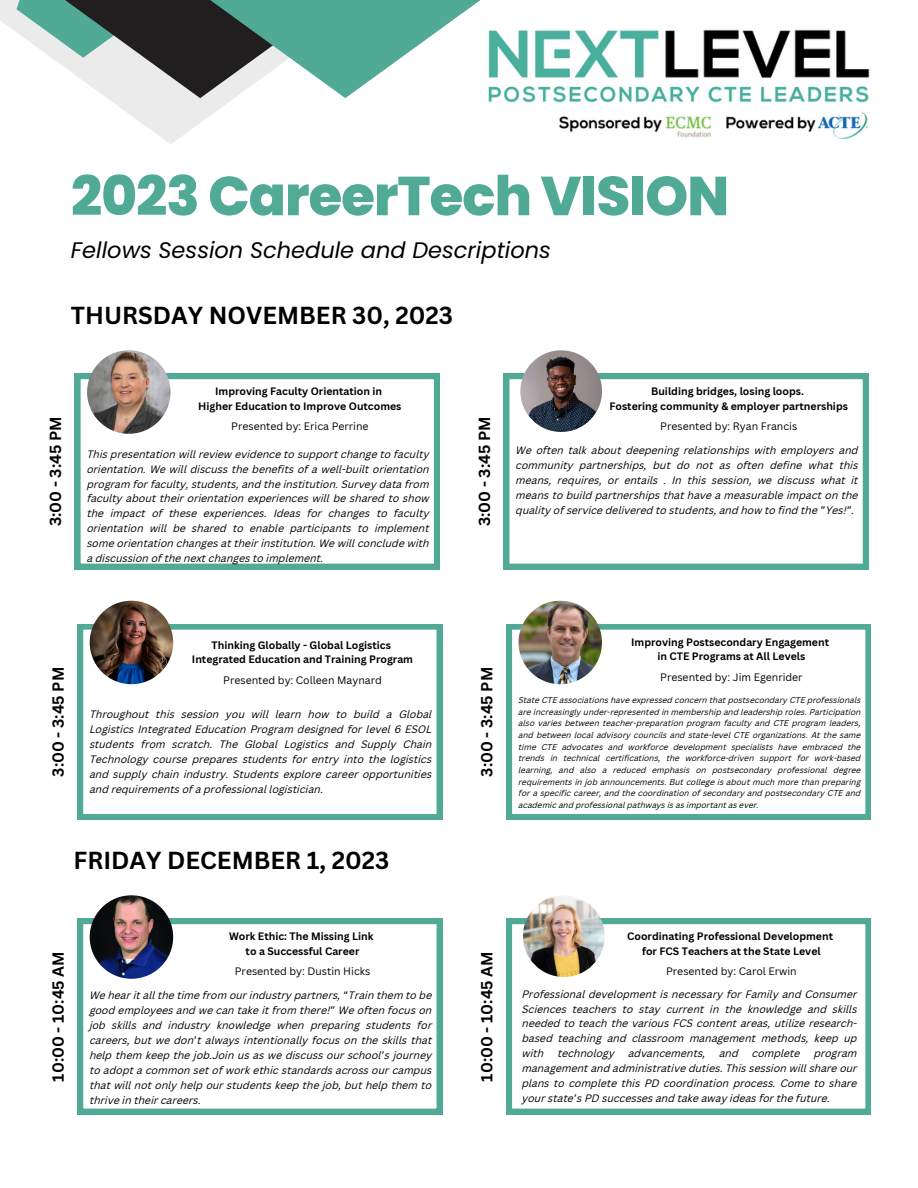
<style>
.page{position:relative;width:918px;height:1188px;background:#fff}
.page>*{position:absolute;margin:0;border:0;box-sizing:border-box;transform-origin:0 0}
.t1{font:800 54.75px "Poppins";letter-spacing:-.02em;color:#50aa95}
.t2{font:700 24px "Canva Sans";color:#000}
.t3{font:italic 22.5px "Poppins";color:#000}
.t4{font:700 15.6px "Canva Sans";color:#000}
.t5{font:italic 10.5px/14.9px "Canva Sans";color:#000;text-align:justify}
.t6{font:700 10.5px "Canva Sans";color:#000}
.t7{font:10.5px "Canva Sans";color:#000}
.t8{font:italic 8.25px/11.7px "Canva Sans";color:#000;text-align:justify}
.s1{font-family:"Noto Sans Gurmukhi";font-style:normal}
</style>
<div class="page">
<svg style="left:108px;top:98px;width:126px;height:46px;fill:#ececec"></svg>
<svg style="left:0;top:0;width:101px;height:93px"></svg>
<svg style="left:101px;top:0;width:380px;height:98px"></svg>
<img style="left:488px;top:29px;width:382px;height:110px">
<svg style="left:75px;top:374px;width:364px;height:195px"></svg>
<img style="left:87px;top:350px;width:84px;height:84px;border-radius:50%">
<svg style="left:78px;top:624px;width:364px;height:196px"></svg>
<img style="left:90px;top:601px;width:83px;height:83px;border-radius:50%">
<svg style="left:506px;top:624px;width:365px;height:196px"></svg>
<img style="left:519px;top:601px;width:83px;height:83px;border-radius:50%">
<svg style="left:504px;top:374px;width:364px;height:195px"></svg>
<img style="left:520px;top:350px;width:82px;height:82px;border-radius:50%">
<svg style="left:78px;top:919px;width:364px;height:195px"></svg>
<img style="left:90px;top:895px;width:83px;height:84px;border-radius:50%">
<svg style="left:506px;top:919px;width:365px;height:195px"></svg>
<img style="left:523px;top:895px;width:82px;height:82px;border-radius:50%">
<p class="t1" style="left:71px;top:158px;width:660px">2023 CareerTech VISION</p>
<p class="t3" style="left:71px;top:234px;width:481px">Fellows Session Schedule and Descriptions</p>
<p class="t2" style="left:71px;top:298px;width:384px">THURSDAY NOVEMBER 30, 2023</p>
<p class="t4" style="left:44px;top:526px;width:111px;rotate:-90deg">3:00 - 3:45 PM</p>
<p class="t6" style="left:215px;top:384px;width:169px">Improving Faculty Orientation in</p>
<p class="t6" style="left:198px;top:399px;width:205px">Higher Education to Improve Outcomes</p>
<p class="t7" style="left:231px;top:419px;width:139px">Presented by: Erica Perrine</p>
<p class="t5" style="left:87px;top:448px;width:344px">This presentation will review evidence to support change to faculty orientation. We will discuss the benefits of a well-built orientation program for faculty, students, and the institution. Survey data from faculty about their orientation experiences will be shared to show the impact of these experiences. Ideas for changes to faculty orientation will be shared to enable participants to implement some orientation changes at their institution. We will conclude with a discussion of the next changes to implement.</p>
<p class="t4" style="left:473px;top:526px;width:111px;rotate:-90deg">3:00 - 3:45 PM</p>
<p class="t6" style="left:651px;top:384px;width:154px">Building bridges, losing loops.</p>
<p class="t6" style="left:609px;top:399px;width:240px">Fostering community &amp; employer partnerships</p>
<p class="t7" style="left:660px;top:419px;width:139px">Presented by: Ryan Francis</p>
<p class="t5" style="left:516px;top:444px;width:344px">We often talk about deepening relationships with employers and community partnerships, but do not as often define what this means, requires, or entails . In this session, we discuss what it means to build partnerships that have a measurable impact on the quality of service delivered to students, and how to find the <span class="s1">”</span>Yes!<span class="s1">”</span>.</p>
<p class="t4" style="left:47px;top:777px;width:111px;rotate:-90deg">3:00 - 3:45 PM</p>
<p class="t6" style="left:212px;top:637px;width:181px">Thinking Globally - Global Logistics</p>
<p class="t6" style="left:192px;top:652px;width:223px">Integrated Education and Training Program</p>
<p class="t7" style="left:223px;top:673px;width:160px">Presented by: Colleen Maynard</p>
<p class="t5" style="left:90px;top:708px;width:344px">Throughout this session you will learn how to build a Global Logistics Integrated Education Program designed for level 6 ESOL students from scratch. The Global Logistics and Supply Chain Technology course prepares students for entry into the logistics and supply chain industry. Students explore career opportunities and requirements of a professional logistician.</p>
<p class="t2" style="left:74px;top:843px;width:317px">FRIDAY DECEMBER 1, 2023</p>
<p class="t4" style="left:47px;top:1082px;width:132px;rotate:-90deg">10:00 - 10:45 AM</p>
<p class="t6" style="left:229px;top:929px;width:146px">Work Ethic: The Missing Link</p>
<p class="t6" style="left:246px;top:944px;width:115px">to a Successful Career</p>
<p class="t7" style="left:235px;top:964px;width:137px">Presented by: Dustin Hicks</p>
<p class="t5" style="left:90px;top:989px;width:344px">We hear it all the time from our industry partners, <span class="s1">“</span>Train them to be good employees and we can take it from there!<span class="s1">”</span> We often focus on job skills and industry knowledge when preparing students for careers, but we don<span class="s1">’</span>t always intentionally focus on the skills that help them keep the job.Join us as we discuss our school<span class="s1">’</span>s journey to adopt a common set of work ethic standards across our campus that will not only help our students keep the job, but help them to thrive in their careers.</p>
<p class="t4" style="left:476px;top:777px;width:111px;rotate:-90deg">3:00 - 3:45 PM</p>
<p class="t6" style="left:631px;top:634px;width:199px">Improving Postsecondary Engagement</p>
<p class="t6" style="left:657px;top:649px;width:150px">in CTE Programs at All Levels</p>
<p class="t7" style="left:660px;top:670px;width:144px">Presented by: Jim Egenrider</p>
<p class="t8" style="left:519px;top:695px;width:344px">State CTE associations have expressed concern that postsecondary CTE professionals are increasingly under-represented in membership and leadership roles. Participation also varies between teacher-preparation program faculty and CTE program leaders, and between local advisory councils and state-level CTE organizations. At the same time CTE advocates and workforce development specialists have embraced the trends in technical certifications, the workforce-driven support for work-based learning, and also a reduced emphasis on postsecondary professional degree requirements in job announcements. But college is about much more than preparing for a specific career, and the coordination of secondary and postsecondary CTE and academic and professional pathways is as important as ever.</p>
<p class="t4" style="left:476px;top:1082px;width:132px;rotate:-90deg">10:00 - 10:45 AM</p>
<p class="t6" style="left:627px;top:929px;width:207px">Coordinating Professional Development</p>
<p class="t6" style="left:642px;top:944px;width:180px">for FCS Teachers at the State Level</p>
<p class="t7" style="left:666px;top:964px;width:132px">Presented by: Carol Erwin</p>
<p class="t5" style="left:522px;top:987px;width:337px">Professional development is necessary for Family and Consumer Sciences teachers to stay current in the knowledge and skills needed to teach the various FCS content areas, utilize research&shy;based teaching and classroom management methods, keep up with</p>
<p class="t5" style="left:558px;top:1047px;width:58px">technology</p>
<p class="t5" style="left:628px;top:1047px;width:79px">advancements,</p>
<p class="t5" style="left:719px;top:1047px;width:21px">and</p>
<p class="t5" style="left:752px;top:1047px;width:50px">complete</p>
<p class="t5" style="left:522px;top:1047px;width:337px;text-indent:292px">program management and administrative duties. This session will share our plans to complete this PD coordination process. Come to share your state<span class="s1">’</span>s PD successes and take away ideas for the future.</p>
</div>
